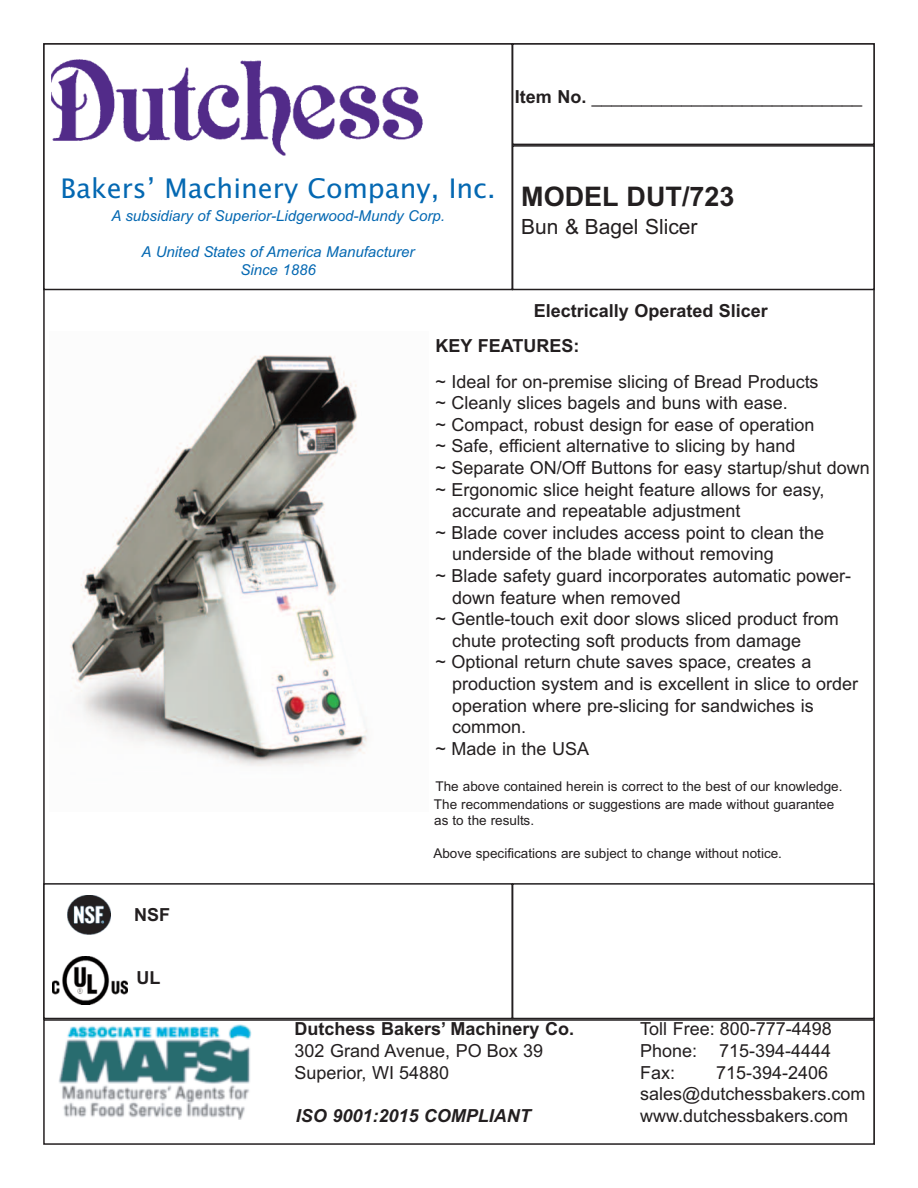
<style>
.page{position:relative;width:918px;height:1188px;background:#fff}
.page>*{position:absolute;margin:0;border:0;box-sizing:border-box;transform-origin:0 0}
.t1{font:27px "Lucida Sans Unicode";color:#0468b2}
.t2{font:700 27px "Arial";color:#231f20}
.t3{font:21px "Arial";color:#231f20}
.t4{font:18px/21.6px "Arial";color:#231f20}
.t5{font:700 18px/34.2px "Arial";color:#231f20}
.t6{font:italic 700 18px "Arial";color:#231f20}
.t7{font:italic 15px/18px "Arial";color:#0468b2;text-align:center}
.t8{font:13.5px/18.3px "Arial";color:#231f20}
.s1{font-weight:700}
</style>
<div class="page">
<div style="left:43px;top:43px;width:470px;height:247px;border:2px solid #231f20"></div>
<div style="left:512px;top:43px;width:363px;height:102px;border:2px solid #231f20"></div>
<div style="left:512px;top:145px;width:363px;height:145px;border:2px solid #231f20"></div>
<div style="left:43px;top:1019px;width:832px;height:126px;border:2px solid #231f20"></div>
<div style="left:43px;top:883px;width:470px;height:136px;border:2px solid #231f20"></div>
<div style="left:512px;top:883px;width:363px;height:136px;border:2px solid #231f20"></div>
<img style="left:70px;top:355px;width:298px;height:411px">
<img style="left:68px;top:896px;width:42px;height:39px">
<img style="left:52px;top:59px;width:371px;height:97px">
<img style="left:53px;top:956px;width:74px;height:48px">
<img style="left:59px;top:1025px;width:192px;height:94px">
<p class="t4" style="left:515px;top:85px;width:349px"><span class="s1">Item No.</span> ___________________________</p>
<h1 class="t1" style="left:61px;top:173px;width:436px">Bakers’ Machinery Company, Inc.</h1>
<p class="t7" style="left:111px;top:206px;width:335px">A subsidiary of Superior-Lidgerwood-Mundy Corp.</p>
<p class="t7" style="left:142px;top:242px;width:274px">A United States of America Manufacturer<br>Since 1886</p>
<h1 class="t2" style="left:521px;top:180px;width:215px">MODEL DUT/723</h1>
<p class="t3" style="left:521px;top:214px;width:178px">Bun &amp; Bagel Slicer</p>
<p class="t5" style="left:134px;top:898px;width:38px">NSF</p>
<p class="t5" style="left:136px;top:961px;width:25px">UL</p>
<p class="t5" style="left:436px;top:294px;width:334px;text-indent:98px">Electrically Operated Slicer<br>KEY FEATURES:</p>
<p class="t4" style="left:436px;top:371px;width:384px">~ Ideal for on-premise slicing of Bread Products</p>
<p class="t4" style="left:436px;top:392px;width:354px">~ Cleanly slices bagels and buns with ease.</p>
<p class="t4" style="left:436px;top:414px;width:380px">~ Compact, robust design for ease of operation</p>
<p class="t4" style="left:436px;top:435px;width:361px">~ Safe, efficient alternative to slicing by hand</p>
<p class="t4" style="left:436px;top:457px;width:436px">~ Separate ON/Off Buttons for easy startup/shut down</p>
<p class="t4" style="left:436px;top:479px;width:390px">~ Ergonomic slice height feature allows for easy,</p>
<p class="t4" style="left:452px;top:500px;width:290px">accurate and repeatable adjustment</p>
<p class="t4" style="left:436px;top:522px;width:390px">~ Blade cover includes access point to clean the</p>
<p class="t4" style="left:452px;top:543px;width:323px">underside of the blade without removing</p>
<p class="t4" style="left:436px;top:565px;width:417px">~ Blade safety guard incorporates automatic power-</p>
<p class="t4" style="left:452px;top:587px;width:230px">down feature when removed</p>
<p class="t4" style="left:436px;top:608px;width:405px">~ Gentle-touch exit door slows sliced product from</p>
<p class="t4" style="left:452px;top:630px;width:351px">chute protecting soft products from damage</p>
<p class="t4" style="left:436px;top:651px;width:377px">~ Optional return chute saves space, creates a</p>
<p class="t4" style="left:452px;top:673px;width:408px">production system and is excellent in slice to order</p>
<p class="t4" style="left:452px;top:695px;width:363px">operation where pre-slicing for sandwiches is</p>
<p class="t4" style="left:452px;top:716px;width:76px">common.</p>
<p class="t4" style="left:436px;top:738px;width:155px">~ Made in the USA</p>
<p class="t8" style="left:434px;top:777px;width:410px">The above contained herein is correct to the best of our knowledge.<br>The recommendations or suggestions are made without guarantee</p>
<p class="t8" style="left:434px;top:812px;width:101px">as to the results.</p>
<p class="t8" style="left:433px;top:844px;width:350px">Above specifications are subject to change without notice.</p>
<p class="t5" style="left:295px;top:1012px;width:281px">Dutchess Bakers’ Machinery Co.</p>
<p class="t4" style="left:640px;top:1018px;width:193px">Toll Free: 800-777-4498</p>
<p class="t4" style="left:295px;top:1040px;width:250px">302 Grand Avenue, PO Box 39</p>
<p class="t4" style="left:640px;top:1040px;width:193px">Phone: 715-394-4444</p>
<p class="t4" style="left:294px;top:1062px;width:156px">Superior, WI 54880</p>
<p class="t4" style="left:640px;top:1062px;width:37px">Fax:</p>
<p class="t4" style="left:640px;top:1062px;width:227px;text-indent:76px">715-394-2406 sales@dutchessbakers.com</p>
<p class="t6" style="left:296px;top:1105px;width:237px">ISO 9001:2015 COMPLIANT</p>
<p class="t4" style="left:640px;top:1105px;width:210px">www.dutchessbakers.com</p>
</div>
